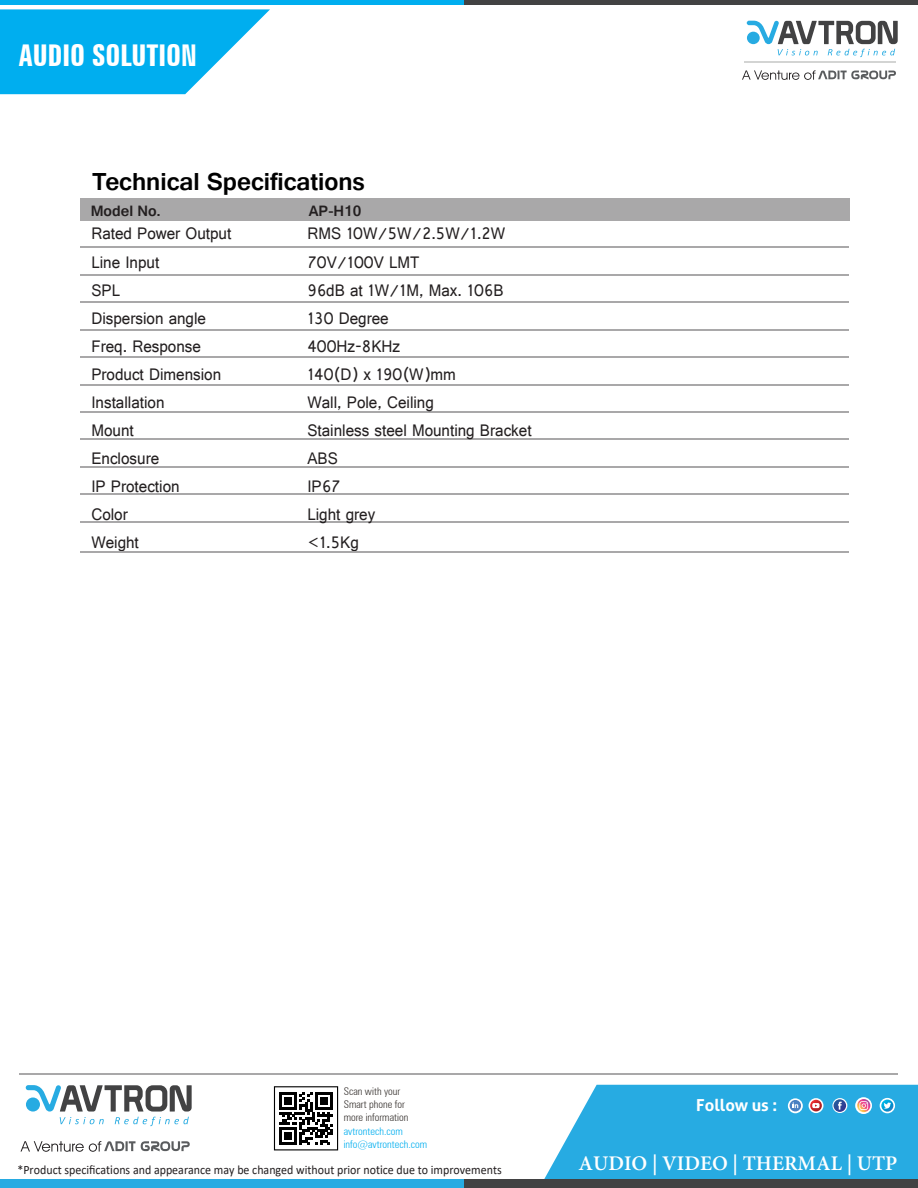
<style>
.page{position:relative;width:918px;height:1188px;background:#fff}
.page>*{position:absolute;margin:0;border:0;box-sizing:border-box;transform-origin:0 0}
.t1{font:700 extra-condensed 30px "Zurich BT";color:#fff}
.t2{font:700 25.8px "Gautami";color:#000}
.t3{font:600 20.85px "Minion Pro";color:#fff}
.t4{font:17.55px "Gautami";color:#231f20;scale:.94 1}
.t5{font:700 16.65px "Aller";color:#fff}
.t6{font:700 15.75px "Gautami";color:#231f20}
.t7{font:12.75px "Calibri";color:#231f20;scale:.94 1}
.t8{font:300 condensed 10.5px/12.6px "Zurich BT";color:#393431}
.t9{font:300 condensed 10.5px/12.6px "Zurich BT";color:#00aeef}
.s1{font-family:"Myriad Pro"}
</style>
<div class="page">
<div style="left:80px;top:198px;width:769px;height:22px;background:#a9a8a9"></div>
<hr style="left:80px;top:247px;width:769px;height:1px;background:#a9a8a9">
<hr style="left:80px;top:274px;width:769px;height:1px;background:#a9a8a9">
<hr style="left:80px;top:302px;width:769px;height:1px;background:#a9a8a9">
<hr style="left:80px;top:411px;width:769px;height:2px;background:#a9a8a9">
<hr style="left:80px;top:439px;width:769px;height:1px;background:#a9a8a9">
<hr style="left:80px;top:466px;width:769px;height:2px;background:#a9a8a9">
<hr style="left:80px;top:521px;width:769px;height:1px;background:#a9a8a9">
<hr style="left:80px;top:494px;width:769px;height:1px;background:#a9a8a9">
<div style="left:0;top:0;width:918px;height:5px;background:#00aeef"></div>
<div style="left:464px;top:0;width:454px;height:5px;background:#424243"></div>
<hr style="left:744px;top:62px;width:152px;height:1px;background:#d3d4d3">
<svg style="left:742px;top:70px;width:154px;height:10px"></svg>
<svg style="left:747px;top:21px;width:151px;height:36px"></svg>
<svg style="left:0;top:9px;width:270px;height:85px;background:#27baf1"></svg>
<hr style="left:80px;top:384px;width:769px;height:1px;background:#a9a8a9">
<hr style="left:80px;top:329px;width:769px;height:1px;background:#a9a8a9">
<hr style="left:80px;top:357px;width:769px;height:1px;background:#a9a8a9">
<div style="left:0;top:1179px;width:906px;height:9px;background:#27abe2"></div>
<div style="left:464px;top:1179px;width:454px;height:9px;background:#424243"></div>
<svg style="left:21px;top:1141px;width:169px;height:11px"></svg>
<svg style="left:26px;top:1085px;width:166px;height:41px"></svg>
<svg style="left:280px;top:1092px;width:53px;height:53px"></svg>
<div style="left:274px;top:1086px;width:64px;height:64px;border:1px solid #000"></div>
<hr style="left:19px;top:1073px;width:879px;height:2px;background:#a9a8a9">
<svg style="left:544px;top:1085px;width:374px;height:94px;background:#3ab1e3"></svg>
<hr style="left:80px;top:551px;width:769px;height:1px;background:#a9a8a9">
<h1 class="t1" style="left:19px;top:38px;width:179px">AUDIO SOLUTION</h1>
<h2 class="t2" style="left:92px;top:166px;width:274px">Technical Specifications</h2>
<p class="t6" style="left:91px;top:201px;width:72px">Model No.</p>
<p class="t4" style="left:91px;top:223px;width:150px">Rated Power Output</p>
<p class="t4" style="left:307px;top:223px;width:212px">RMS 10W/5W/2.5W/1.2W</p>
<p class="t4" style="left:91px;top:251px;width:74px">Line Input</p>
<p class="t4" style="left:307px;top:251px;width:121px">70V/100V LMT</p>
<p class="t4" style="left:91px;top:279px;width:32px">SPL</p>
<p class="t4" style="left:307px;top:279px;width:210px">96dB at 1W/1M, Max. 106B</p>
<p class="t4" style="left:91px;top:307px;width:124px">Dispersion angle</p>
<p class="t4" style="left:307px;top:307px;width:88px">130 Degree</p>
<p class="t4" style="left:91px;top:335px;width:118px">Freq. Response</p>
<p class="t4" style="left:307px;top:335px;width:100px">400Hz-8KHz</p>
<p class="t4" style="left:91px;top:363px;width:140px">Product Dimension</p>
<p class="t4" style="left:307px;top:363px;width:160px">140(D) x 190(W)mm</p>
<p class="t4" style="left:91px;top:391px;width:79px">Installation</p>
<p class="t4" style="left:307px;top:391px;width:136px">Wall, Pole, Ceiling</p>
<p class="t4" style="left:91px;top:419px;width:47px">Mount</p>
<p class="t4" style="left:307px;top:419px;width:240px">Stainless steel Mounting Bracket</p>
<p class="t4" style="left:91px;top:447px;width:74px">Enclosure</p>
<p class="t4" style="left:307px;top:447px;width:34px">ABS</p>
<p class="t4" style="left:91px;top:476px;width:95px">IP Protection</p>
<p class="t4" style="left:307px;top:476px;width:37px">IP67</p>
<p class="t4" style="left:91px;top:504px;width:40px">Color</p>
<p class="t4" style="left:307px;top:504px;width:74px">Light grey</p>
<p class="t4" style="left:91px;top:532px;width:52px">Weight</p>
<p class="t4" style="left:307px;top:532px;width:56px">&lt;1.5Kg</p>
<p class="t6" style="left:309px;top:201px;width:54px">AP-H10</p>
<p class="t8" style="left:344px;top:1085px;width:66px">Scan with your<br>Smart phone for more information</p>
<p class="t9" style="left:344px;top:1125px;width:85px">avtrontech.com info@avtrontech.com</p>
<p class="t5" style="left:696px;top:1095px;width:83px">Follow us :</p>
<p class="t7" style="left:18px;top:1161px;width:517px">*Product specifica<span class="s1">ti</span>ons and appearance may be changed without prior no<span class="s1">ti</span>ce due to improvements</p>
<p class="t3" style="left:579px;top:1149px;width:320px">AUDIO | VIDEO | THERMAL | UTP</p>
</div>
